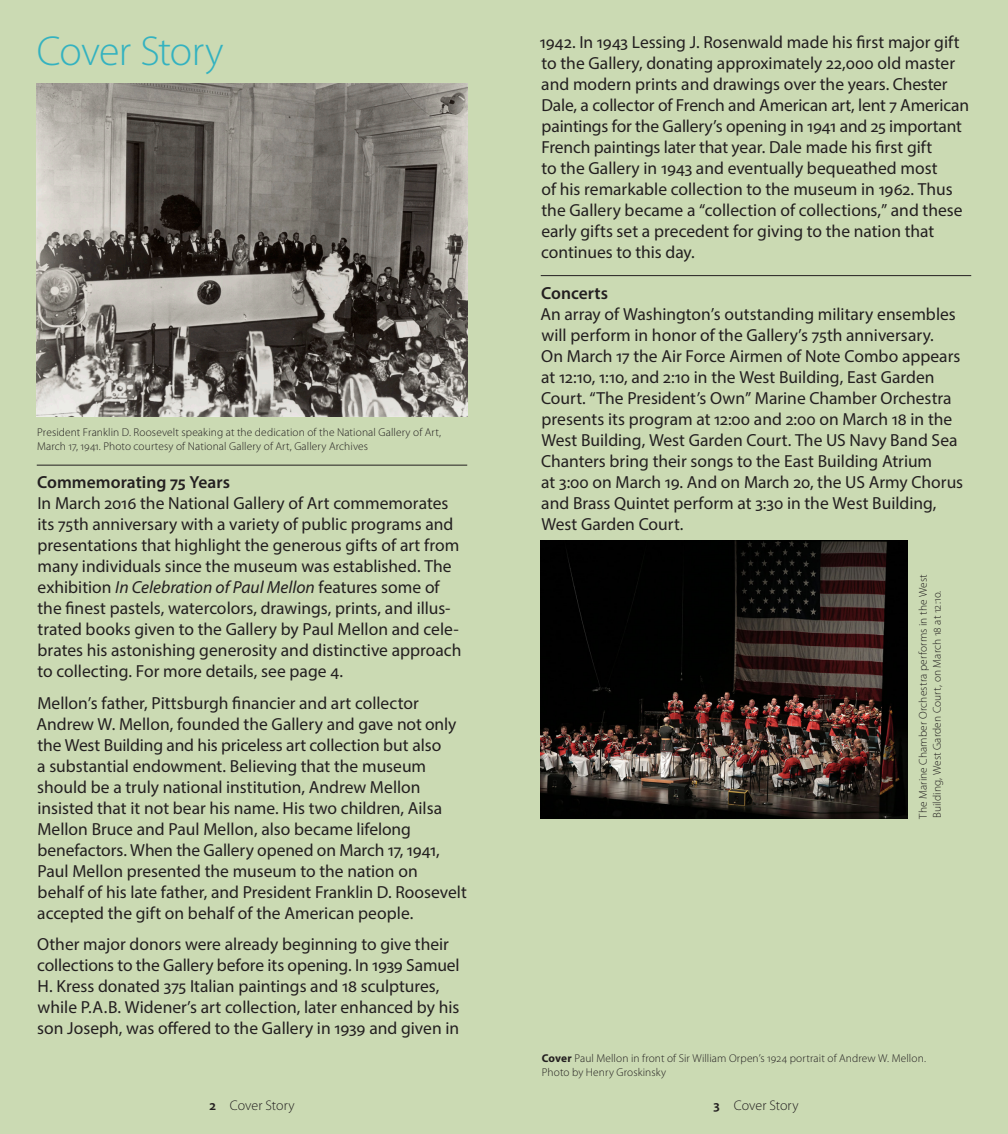
<style>
.page{position:relative;width:1008px;height:1134px;background:#cbdab3}
.page>*{position:absolute;margin:0;border:0;box-sizing:border-box;transform-origin:0 0}
._01__section_head{font:300 42px "Myriad Pro";letter-spacing:-.02em;color:#34b2c0}
._04a__text_second{font:17.5px/21px "Myriad Pro";color:#231f20}
._04__text{font:17.5px/21px "Myriad Pro";color:#231f20}
._02__head_title_even{font:600 17.5px "Myriad Pro";color:#231f20}
._08__folio{font:300 14px "Myriad Pro";color:#231f20}
._06__caption{font:300 11.38px/14px "Myriad Pro";letter-spacing:.01em;color:#231f20}
.s1{font-style:italic}
.s2{font-weight:700}
.s3{font-weight:600}
</style>
<div class="page">
<hr style="left:37px;top:465px;width:430px;height:1px;background:#231f20">
<img style="left:37px;top:84px;width:430px;height:332px">
<hr style="left:541px;top:275px;width:430px;height:1px;background:#231f20">
<img style="left:541px;top:541px;width:367px;height:278px">
<p class="_01__section_head" style="left:37px;top:28px;width:188px">Cover Story</p>
<p class="_06__caption" style="left:37px;top:425px;width:406px">President Franklin D. Roosevelt speaking at the dedication of the National Gallery of Art,<br>March 17, 1941. Photo courtesy of National Gallery of Art, Gallery Archives</p>
<p class="_02__head_title_even" style="left:37px;top:471px;width:195px">Commemorating 75 Years</p>
<p class="_04__text" style="left:37px;top:492px;width:425px">In March 2016 the National Gallery of Art commemorates its 75th anniversary with a variety of public programs and presentations that highlight the generous gifts of art from many individuals since the museum was established. The exhibition <span class="s1">In Celebration of Paul Mellon</span> features some of the finest pastels, watercolors, drawings, prints, and illus&shy;trated books given to the Gallery by Paul Mellon and cele&shy;brates his astonishing generosity and distinctive approach to collecting. For more details, see page 4.</p>
<p class="_04a__text_second" style="left:36px;top:692px;width:432px">Mellon’s father, Pittsburgh financier and art collector Andrew W. Mellon, founded the Gallery and gave not only the West Building and his priceless art collection but also<br>a substantial endowment. Believing that the museum should be a truly national institution, Andrew Mellon insisted that it not bear his name. His two children, Ailsa Mellon Bruce and Paul Mellon, also became lifelong benefactors. When the Gallery opened on March 17, 1941, Paul Mellon presented the museum to the nation on behalf of his late father, and President Franklin D. Roosevelt accepted the gift on behalf of the American people.</p>
<p class="_04a__text_second" style="left:37px;top:933px;width:424px">Other major donors were already beginning to give their collections to the Gallery before its opening. In 1939 Samuel H. Kress donated 375 Italian paintings and 18 sculptures, while P.A.B. Widener’s art collection, later enhanced by his son Joseph, was offered to the Gallery in 1939 and given in</p>
<p class="_04a__text_second" style="left:540px;top:32px;width:431px">1942. In 1943 Lessing J. Rosenwald made his first major gift to the Gallery, donating approximately 22,000 old master and modern prints and drawings over the years. Chester Dale, a collector of French and American art, lent 7 American paintings for the Gallery’s opening in 1941 and 25 important French paintings later that year. Dale made his first gift<br>to the Gallery in 1943 and eventually bequeathed most<br>of his remarkable collection to the museum in 1962. Thus the Gallery became a “collection of collections,” and these early gifts set a precedent for giving to the nation that continues to this day.</p>
<p class="_02__head_title_even" style="left:541px;top:282px;width:69px">Concerts</p>
<p class="_04__text" style="left:540px;top:303px;width:424px">An array of Washington’s outstanding military ensembles will perform in honor of the Gallery’s 75th anniversary.<br>On March 17 the Air Force Airmen of Note Combo appears at 12:10, 1:10, and 2:10 in the West Building, East Garden Court. “The President’s Own” Marine Chamber Orchestra presents its program at 12:00 and 2:00 on March 18 in the West Building, West Garden Court. The US Navy Band Sea Chanters bring their songs to the East Building Atrium<br>at 3:00 on March 19. And on March 20, the US Army Chorus and Brass Quintet perform at 3:30 in the West Building, West Garden Court.</p>
<p class="_06__caption" style="left:916px;top:819px;width:246px;rotate:-90deg">The Marine Chamber Orchestra performs in the West<br>Building, West Garden Court, on March 18 at 12:10.</p>
<p class="_06__caption" style="left:542px;top:1052px;width:386px"><span class="s2">Cover</span> Paul Mellon in front of Sir William Orpen’s 1924 portrait of Andrew W. Mellon.<br>Photo by Henry Groskinsky</p>
<p class="_08__folio" style="left:209px;top:1098px;width:87px"><span class="s3">2</span> Cover Story</p>
<p class="_08__folio" style="left:714px;top:1098px;width:86px"><span class="s3">3</span> Cover Story</p>
</div>
